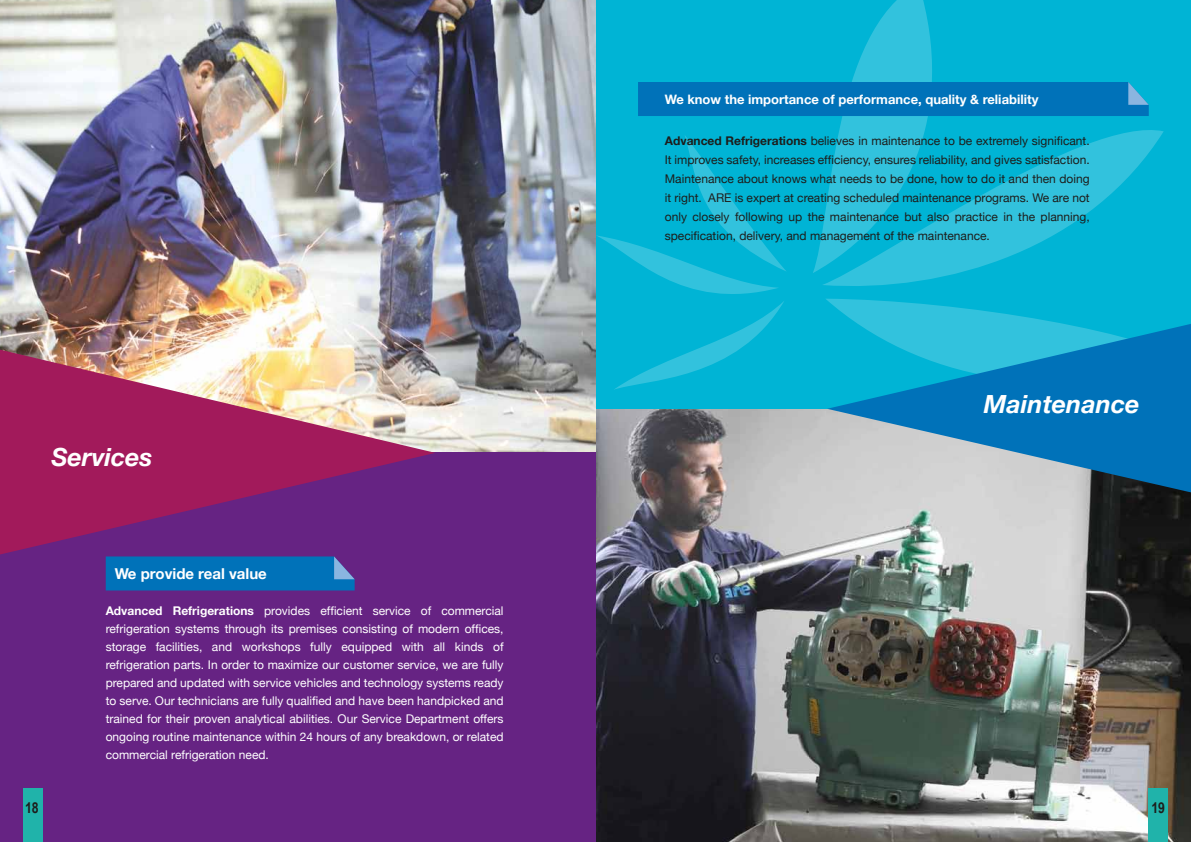
<style>
.page{position:relative;width:1191px;height:842px;background:#fff}
.page>*{position:absolute;margin:0;border:0;box-sizing:border-box;transform-origin:0 0}
.t1{font:italic 700 25px "Helvetica Neue";color:#fff}
.t2{font:700 15px "Helvetica Neue";color:#fff}
.t3{font:700 15px "Arial Narrow";color:#1d1d1b}
.t4{font:700 13px "Helvetica Neue";color:#fff}
.t5{font:12px/18px "Helvetica Neue";color:#fff;text-align:justify}
.t6{font:12px/19px "Helvetica Neue";color:#1d1d1b;text-align:justify}
.s1{font-weight:700}
</style>
<div class="page">
<img style="left:596px;top:409px;width:595px;height:433px">
<svg style="left:596px;top:0;width:595px;height:390px;fill:#00b4d5"></svg>
<img style="left:0;top:0;width:596px;height:456px">
<div style="left:0;top:453px;width:595px;height:389px;background:#662383"></div>
<svg style="left:0;top:350px;width:435px;height:204px;fill:#a21f5b"></svg>
<div style="left:23px;top:788px;width:19px;height:54px;background:#20b3aa"></div>
<div style="left:1148px;top:788px;width:20px;height:54px;background:#20b3aa"></div>
<svg style="left:827px;top:324px;width:364px;height:168px;fill:#0072b9"></svg>
<svg style="left:106px;top:556px;width:249px;height:34px"></svg>
<div style="left:638px;top:82px;width:510px;height:34px;background:#0072b9"></div>
<p class="t4" style="left:665px;top:92px;width:375px">We know the importance of performance, quality &amp; reliability</p>
<p class="t6" style="left:665px;top:131px;width:426px"><span class="s1">Advanced Refrigerations</span> believes in maintenance to be extremely significant.<br>It improves safety, increases efficiency, ensures reliability, and gives satisfaction.<br>Maintenance about knows what needs to be done, how to do it and then doing it right. ARE is expert at creating scheduled maintenance programs. We are not only closely following up the maintenance but also practice in the planning, specification, delivery, and management of the maintenance.</p>
<p class="t1" style="left:51px;top:441px;width:102px">Services</p>
<p class="t2" style="left:115px;top:565px;width:154px">We provide real value</p>
<p class="t5" style="left:106px;top:601px;width:399px"><span class="s1">Advanced Refrigerations</span> provides efficient service of commercial refrigeration systems through its premises consisting of modern offices, storage facilities, and workshops fully equipped with all kinds of refrigeration parts. In order to maximize our customer service, we are fully prepared and updated with service vehicles and technology systems ready to serve. Our technicians are fully qualified and have been handpicked and trained for their proven analytical abilities. Our Service Department offers ongoing routine maintenance within 24 hours of any breakdown, or related commercial refrigeration need.</p>
<p class="t1" style="left:984px;top:389px;width:157px">Maintenance</p>
<p class="t3" style="left:25px;top:799px;width:15px">18</p>
<p class="t3" style="left:1151px;top:799px;width:15px">19</p>
</div>
